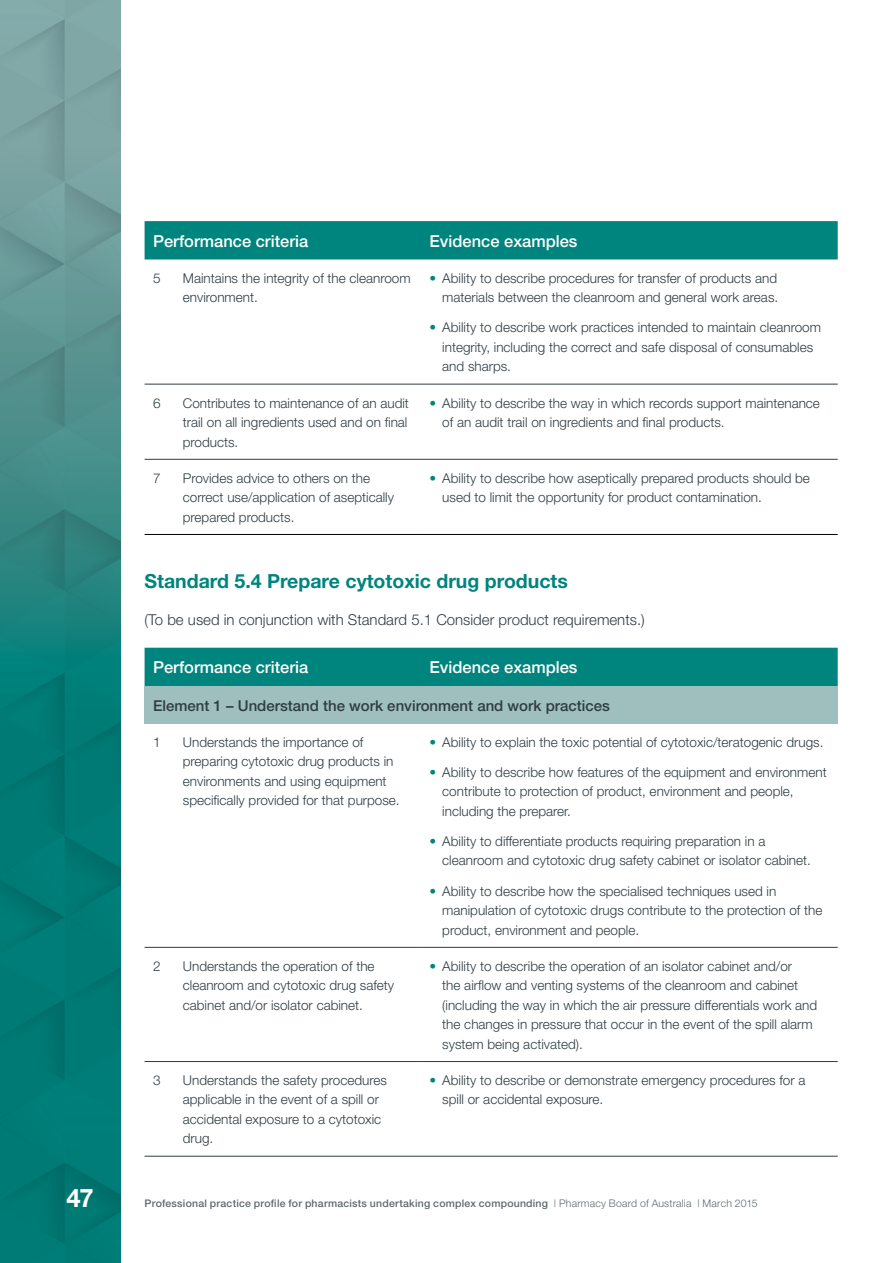
<style>
.page{position:relative;width:893px;height:1263px;background:#fff}
.page>*{position:absolute;margin:0;border:0;box-sizing:border-box;transform-origin:0 0}
.t1{font:700 25.5px "Helvetica Neue";color:#fff}
.t2{font:700 19.5px "Helvetica Neue";color:#00847e}
.t3{font:500 16.5px "Helvetica Neue";color:#fff}
.t4{font:300 15px "Helvetica Neue";color:#303c42}
.t5{font:500 15px "Helvetica Neue";color:#303c42}
.t6{font:300 13.5px/19.5px "Helvetica Neue";color:#303c42}
.t7{font:500 10.5px "Helvetica Neue";letter-spacing:.02em;color:#5f696f}
.s1{color:#00847e}
.s2{font-weight:300}
</style>
<div class="page">
<img style="left:0;top:0;width:120px;height:1263px">
<div style="left:145px;top:221px;width:693px;height:38px;background:#00847e"></div>
<hr style="left:145px;top:384px;width:276px;height:1px;background:#303c42">
<hr style="left:421px;top:384px;width:417px;height:1px;background:#303c42">
<hr style="left:145px;top:459px;width:276px;height:1px;background:#303c42">
<hr style="left:421px;top:459px;width:417px;height:1px;background:#303c42">
<hr style="left:145px;top:534px;width:276px;height:1px;background:#000">
<hr style="left:421px;top:534px;width:417px;height:1px;background:#000">
<div style="left:145px;top:648px;width:693px;height:38px;background:#00847e"></div>
<div style="left:145px;top:686px;width:693px;height:37px;background:#9ebfbe"></div>
<hr style="left:145px;top:947px;width:276px;height:1px;background:#303c42">
<hr style="left:421px;top:947px;width:417px;height:1px;background:#303c42">
<hr style="left:145px;top:1061px;width:276px;height:1px;background:#303c42">
<hr style="left:421px;top:1061px;width:417px;height:1px;background:#303c42">
<hr style="left:145px;top:1156px;width:276px;height:1px;background:#303c42">
<hr style="left:421px;top:1156px;width:417px;height:1px;background:#303c42">
<p class="t3" style="left:153px;top:231px;width:157px">Performance criteria</p>
<p class="t3" style="left:430px;top:231px;width:149px">Evidence examples</p>
<p class="t6" style="left:153px;top:268px;width:9px">5</p>
<p class="t6" style="left:183px;top:268px;width:229px">Maintains the integrity of the cleanroom environment.</p>
<p class="t6" style="left:430px;top:268px;width:349px;text-align:right"><span class="s1">•</span> Ability to describe procedures for transfer of products and materials between the cleanroom and general work areas.</p>
<p class="t6" style="left:442px;top:317px;width:380px;text-indent:-13px"><span class="s1">•</span> Ability to describe work practices intended to maintain cleanroom integrity, including the correct and safe disposal of consumables and sharps.</p>
<p class="t6" style="left:153px;top:393px;width:9px">6</p>
<p class="t6" style="left:183px;top:393px;width:228px;text-align:justify">Contributes to maintenance of an audit trail on all ingredients used and on final products.</p>
<p class="t6" style="left:442px;top:393px;width:379px;text-indent:-13px"><span class="s1">•</span> Ability to describe the way in which records support maintenance of an audit trail on ingredients and final products.</p>
<p class="t6" style="left:153px;top:468px;width:9px">7</p>
<p class="t6" style="left:183px;top:468px;width:213px">Provides advice to others on the correct use/application of aseptically prepared products.</p>
<p class="t6" style="left:442px;top:468px;width:369px;text-indent:-13px"><span class="s1">•</span> Ability to describe how aseptically prepared products should be used to limit the opportunity for product contamination.</p>
<h2 class="t2" style="left:145px;top:569px;width:425px">Standard 5.4 Prepare cytotoxic drug products</h2>
<p class="t4" style="left:145px;top:610px;width:502px">(To be used in conjunction with Standard 5. 1 Consider product requirements.)</p>
<p class="t3" style="left:153px;top:658px;width:157px">Performance criteria</p>
<p class="t3" style="left:430px;top:658px;width:149px">Evidence examples</p>
<p class="t5" style="left:153px;top:696px;width:458px">Element 1 – Understand the work environment and work practices</p>
<p class="t6" style="left:153px;top:732px;width:9px">1</p>
<p class="t6" style="left:183px;top:732px;width:216px">Understands the importance of preparing cytotoxic drug products in environments and using equipment specifically provided for that purpose.</p>
<p class="t6" style="left:430px;top:732px;width:393px"><span class="s1">•</span> Ability to explain the toxic potential of cytotoxic/teratogenic drugs.</p>
<p class="t6" style="left:442px;top:762px;width:386px;text-indent:-13px"><span class="s1">•</span> Ability to describe how features of the equipment and environment contribute to protection of product, environment and people, including the preparer.</p>
<p class="t6" style="left:442px;top:831px;width:367px;text-indent:-13px"><span class="s1">•</span> Ability to differentiate products requiring preparation in a cleanroom and cytotoxic drug safety cabinet or isolator cabinet.</p>
<p class="t6" style="left:442px;top:881px;width:382px;text-indent:-13px"><span class="s1">•</span> Ability to describe how the specialised techniques used in manipulation of cytotoxic drugs contribute to the protection of the product, environment and people.</p>
<p class="t6" style="left:153px;top:956px;width:9px">2</p>
<p class="t6" style="left:183px;top:956px;width:213px">Understands the operation of the cleanroom and cytotoxic drug safety cabinet and/or isolator cabinet.</p>
<p class="t6" style="left:442px;top:956px;width:376px;text-indent:-13px"><span class="s1">•</span> Ability to describe the operation of an isolator cabinet and/or<br>the airflow and venting systems of the cleanroom and cabinet (including the way in which the air pressure differentials work and the changes in pressure that occur in the event of the spill alarm system being activated).</p>
<p class="t6" style="left:153px;top:1070px;width:9px">3</p>
<p class="t6" style="left:183px;top:1070px;width:206px">Understands the safety procedures applicable in the event of a spill or accidental exposure to a cytotoxic drug.</p>
<p class="t6" style="left:442px;top:1070px;width:365px;text-indent:-13px"><span class="s1">•</span> Ability to describe or demonstrate emergency procedures for a spill or accidental exposure.</p>
<h1 class="t1" style="left:66px;top:1182px;width:29px">47</h1>
<p class="t7" style="left:145px;top:1196px;width:614px">Professional practice profile for pharmacists undertaking complex compounding <span class="s2">| Pharmacy Board of Australia | March 2015</span></p>
</div>
